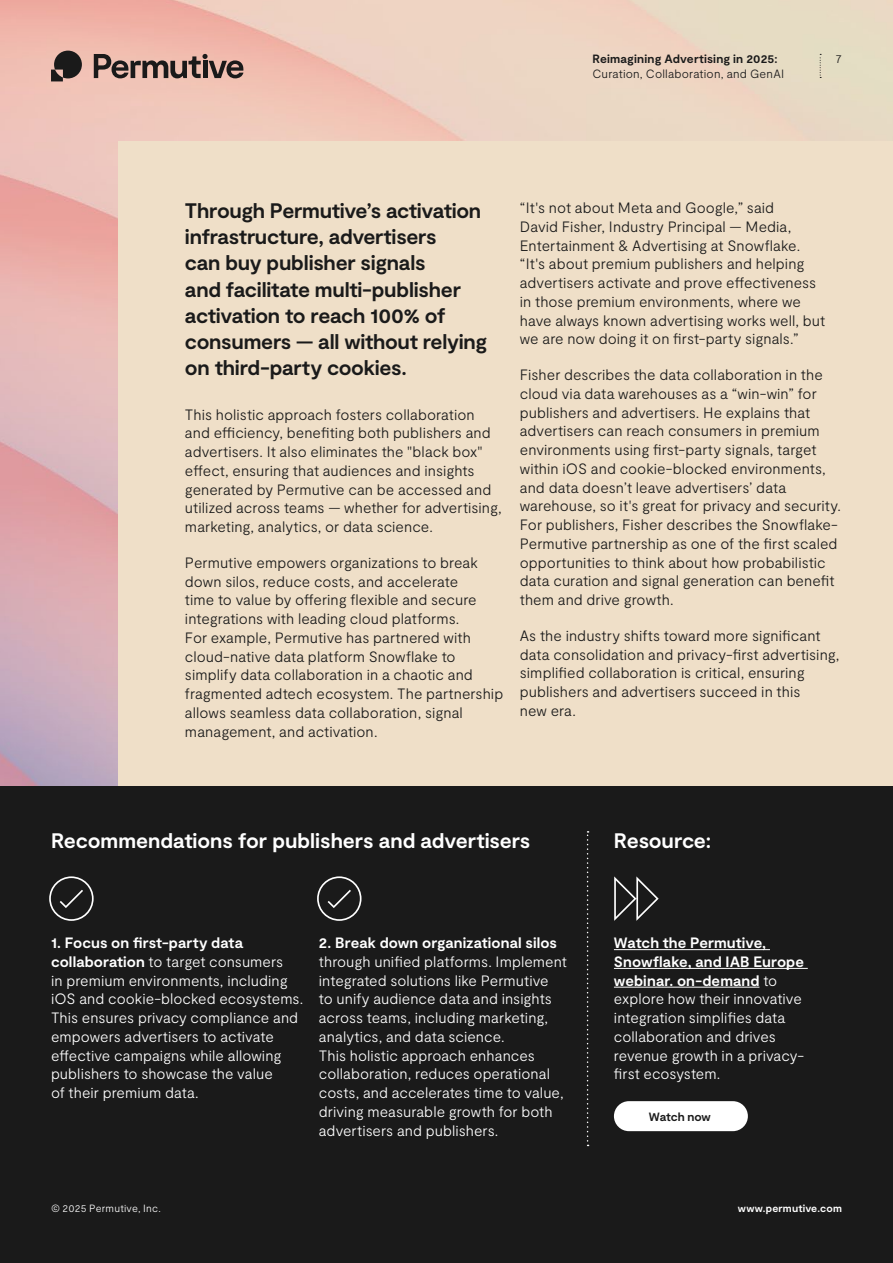
<style>
.page{position:relative;width:893px;height:1263px;background:#fff}
.page>*{position:absolute;margin:0;border:0;box-sizing:border-box;transform-origin:0 0}
.t1{font:700 21px/26.2px "Moderat";letter-spacing:-.015em;color:#1a1a1a}
.t2{font:700 21px "Moderat";letter-spacing:-.005em;color:#fff}
.t3{font:300 15px/18.8px "Moderat";letter-spacing:.005em;color:#1a1a1a}
.t4{font:300 15px/18.8px "Moderat";letter-spacing:.005em;color:#fff}
.t5{font:700 15px "Moderat";letter-spacing:.005em;color:#fff}
.t6{font:300 12px "Moderat";letter-spacing:.015em;color:#1a1a1a}
.t7{font:700 12px "Moderat";letter-spacing:.01em;color:#1a1a1a}
.t8{font:700 12px "Moderat";letter-spacing:-.015em;color:#1a1a1a}
.t9{font:300 10.5px "Moderat";letter-spacing:.02em;color:#fff}
.t10{font:700 10.5px "Moderat";letter-spacing:.015em;color:#fff}
.s1{font-weight:700}
</style>
<div class="page">
<div style="left:118px;top:141px;width:775px;height:1122px;background:#efdfc8"></div>
<div style="left:0;top:786px;width:893px;height:477px;background:#1a1a1a"></div>
<svg style="left:94px;top:54px;width:150px;height:24px"></svg>
<svg style="left:51px;top:51px;width:31px;height:30px"></svg>
<svg style="left:820px;top:54px;width:1px;height:24px"></svg>
<svg style="left:49px;top:876px;width:45px;height:45px"></svg>
<svg style="left:317px;top:876px;width:44px;height:45px"></svg>
<svg style="left:614px;top:876px;width:45px;height:45px"></svg>
<hr style="left:614px;top:949px;width:156px;height:1px;background:#fff">
<hr style="left:614px;top:968px;width:194px;height:1px;background:#fff">
<hr style="left:614px;top:987px;width:145px;height:1px;background:#fff">
<svg style="left:587px;top:831px;width:2px;height:315px"></svg>
<div style="left:614px;top:1101px;width:134px;height:30px;background:#fff;border-radius:15px"></div>
<p class="t7" style="left:592px;top:52px;width:187px">Reimagining Advertising in 2025:</p>
<p class="t6" style="left:836px;top:52px;width:8px">7</p>
<p class="t6" style="left:592px;top:67px;width:193px">Curation, Collaboration, and GenAI</p>
<h1 class="t1" style="left:185px;top:198px;width:304px">Through Permutive’s activation infrastructure, advertisers<br>can buy publisher signals<br>and facilitate multi-publisher activation to reach 100% of consumers — all without relying on third-party cookies.</h1>
<p class="t3" style="left:185px;top:405px;width:318px">This holistic approach fosters collaboration and efficiency, benefiting both publishers and advertisers. It also eliminates the "black box" effect, ensuring that audiences and insights generated by Permutive can be accessed and utilized across teams — whether for advertising, marketing, analytics, or data science.</p>
<p class="t3" style="left:185px;top:554px;width:320px">Permutive empowers organizations to break down silos, reduce costs, and accelerate<br>time to value by offering flexible and secure integrations with leading cloud platforms.<br>For example, Permutive has partnered with cloud-native data platform Snowflake to simplify data collaboration in a chaotic and fragmented adtech ecosystem. The partnership allows seamless data collaboration, signal management, and activation.</p>
<p class="t3" style="left:520px;top:199px;width:307px">“It's not about Meta and Google,” said<br>David Fisher, Industry Principal — Media, Entertainment &amp; Advertising at Snowflake. “It's about premium publishers and helping advertisers activate and prove effectiveness in those premium environments, where we have always known advertising works well, but we are now doing it on first-party signals.”</p>
<p class="t3" style="left:520px;top:366px;width:323px">Fisher describes the data collaboration in the cloud via data warehouses as a “win-win” for publishers and advertisers. He explains that advertisers can reach consumers in premium environments using first-party signals, target within iOS and cookie-blocked environments, and data doesn’t leave advertisers’ data warehouse, so it's great for privacy and security.<br>For publishers, Fisher describes the Snowflake-Permutive partnership as one of the first scaled opportunities to think about how probabilistic data curation and signal generation can benefit them and drive growth.</p>
<p class="t3" style="left:520px;top:626px;width:321px">As the industry shifts toward more significant data consolidation and privacy-first advertising, simplified collaboration is critical, ensuring publishers and advertisers succeed in this<br>new era.</p>
<h1 class="t2" style="left:51px;top:828px;width:481px">Recommendations for publishers and advertisers</h1>
<h1 class="t2" style="left:614px;top:828px;width:99px">Resource:</h1>
<p class="t4" style="left:51px;top:934px;width:254px"><span class="s1">1. Focus on first-party data collaboration</span> to target consumers<br>in premium environments, including iOS and cookie-blocked ecosystems.<br>This ensures privacy compliance and empowers advertisers to activate effective campaigns while allowing publishers to showcase the value<br>of their premium data.</p>
<p class="t5" style="left:319px;top:934px;width:240px">2. Break down organizational silos</p>
<p class="t4" style="left:319px;top:952px;width:250px">through unified platforms. Implement integrated solutions like Permutive<br>to unify audience data and insights across teams, including marketing, analytics, and data science.<br>This holistic approach enhances collaboration, reduces operational costs, and accelerates time to value, driving measurable growth for both advertisers and publishers.</p>
<p class="t4" style="left:614px;top:934px;width:192px"><span class="s1">Watch the Permutive,<br>Snowflake, and IAB Europe webinar. on-demand</span> to explore how their innovative integration simplifies data collaboration and drives revenue growth in a privacy&shy;first ecosystem.</p>
<p class="t8" style="left:649px;top:1110px;width:64px">Watch now</p>
<p class="t9" style="left:51px;top:1202px;width:111px">© 2025 Permutive, Inc.</p>
<p class="t10" style="left:738px;top:1202px;width:106px">www.permutive.com</p>
</div>
